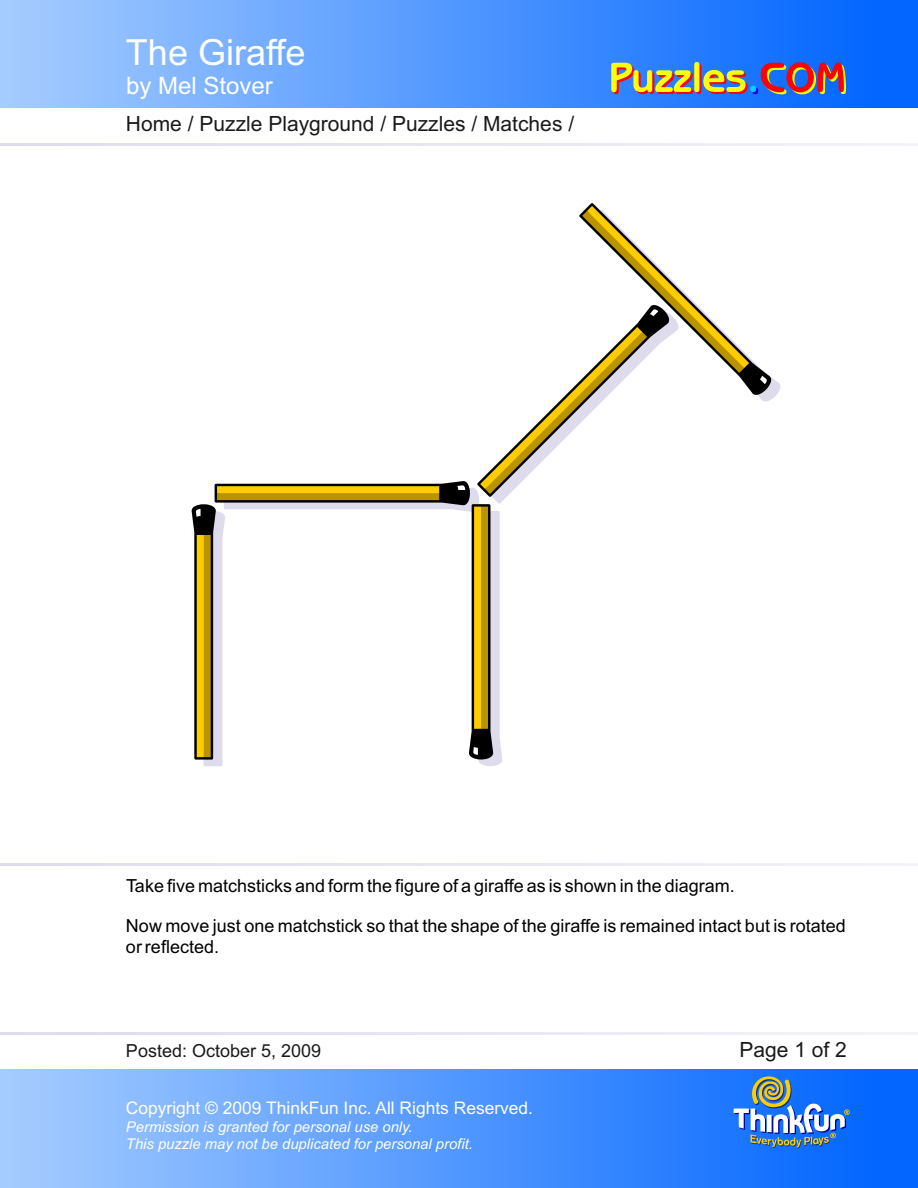
<style>
.page{position:relative;width:918px;height:1188px;background:#fff}
.page>*{position:absolute;margin:0;border:0;box-sizing:border-box;transform-origin:0 0}
.t1{font:36px "Arial";color:#fff}
.t2{font:24px "Arial";color:#fff}
.t3{font:21px "Arial";color:#1a1a1a}
.t4{font:18px/20.1px "Arial";color:#000}
.t5{font:18px "Arial";color:#1a1a1a}
.t6{font:17.4px "Arial";color:#fff}
.t7{font:italic 14.85px/16.5px "Arial";color:#fff}
</style>
<div class="page">
<div style="left:0;top:0;width:918px;height:108px;background:linear-gradient(to right,#a6ccff,#0062ff)"></div>
<svg style="left:611px;top:62px;width:235px;height:32px;background:#93807c"></svg>
<hr style="left:0;top:1033px;width:918px;height:2px;background:#e9e6f2">
<hr style="left:0;top:863px;width:918px;height:3px;background:#e9e6f2">
<div style="left:0;top:1069px;width:918px;height:119px;background:linear-gradient(to right,#a6ccff,#0062ff)"></div>
<svg style="left:734px;top:1074px;width:116px;height:74px;background:#4e88db"></svg>
<hr style="left:0;top:143px;width:918px;height:3px;background:#e9e6f2">
<svg style="left:192px;top:203px;width:588px;height:563px"></svg>
<h1 class="t1" style="left:126px;top:39px;width:181px">The Giraffe</h1>
<h2 class="t2" style="left:126px;top:77px;width:148px">by Mel Stover</h2>
<p class="t3" style="left:126px;top:116px;width:450px">Home / Puzzle Playground / Puzzles / Matches /</p>
<p class="t4" style="left:126px;top:877px;width:610px">Take five matchsticks and form the figure of a giraffe as is shown in the diagram.</p>
<p class="t4" style="left:126px;top:918px;width:721px">Now move just one matchstick so that the shape of the giraffe is remained intact but is rotated or reflected.</p>
<p class="t5" style="left:126px;top:1044px;width:197px">Posted: October 5, 2009</p>
<p class="t6" style="left:126px;top:1102px;width:409px">Copyright © 2009 ThinkFun Inc. All Rights Reserved.</p>
<p class="t7" style="left:126px;top:1120px;width:348px">Permission is granted for personal use only.<br>This puzzle may not be duplicated for personal profit.</p>
<p class="t3" style="left:740px;top:1041px;width:109px">Page 1 of 2</p>
</div>
